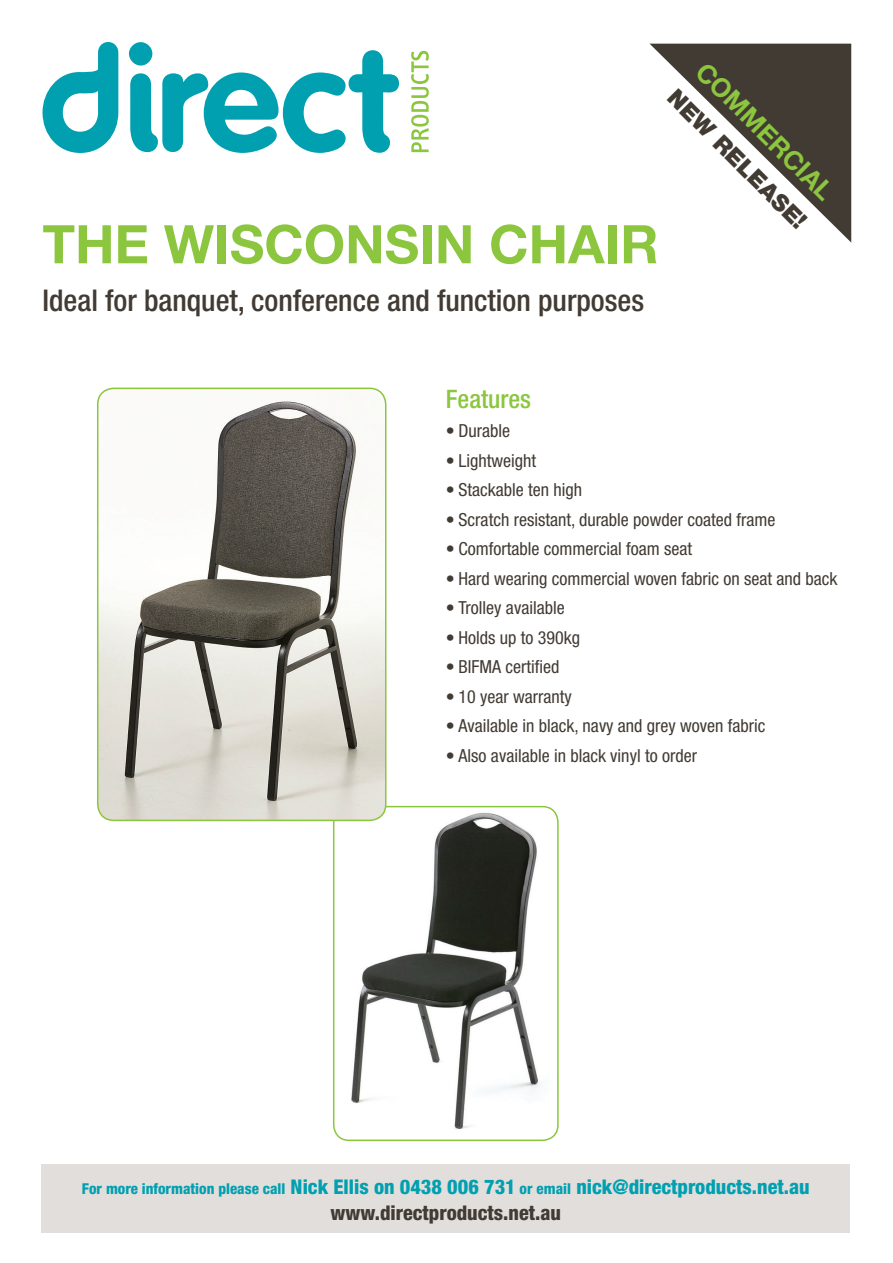
<style>
.page{position:relative;width:893px;height:1263px;background:#fff}
.page>*{position:absolute;margin:0;border:0;box-sizing:border-box;transform-origin:0 0}
.t1{font:700 53.25px "Helvetica Neue";color:#8bc63e}
.t2{font:500 condensed 30px "Helvetica Neue";color:#423b34}
.t3{font:700 25.95px "Helvetica Neue";color:#8bc63e}
.t4{font:500 condensed 25.5px "Helvetica Neue";color:#8bc63e}
.t5{font:900 23.4px "Helvetica Neue";color:#423b34}
.t6{font:800 condensed 20.25px/26.2px "Helvetica Neue";color:#00a0b0;text-align:center}
.t7{font:condensed 18px "Helvetica Neue";color:#423b34}
.t8{font:800 condensed 15px "Helvetica Neue";color:#00a0b0}
.s1{font-size:15px}
.s2{color:#423b34}
.s3{font-size:20.25px}
</style>
<div class="page">
<svg style="left:43px;top:42px;width:75px;height:111px"></svg>
<svg style="left:129px;top:42px;width:270px;height:111px"></svg>
<svg style="left:411px;top:51px;width:18px;height:101px"></svg>
<svg style="left:650px;top:44px;width:201px;height:199px"></svg>
<img style="left:334px;top:807px;width:224px;height:333px">
<div style="left:333px;top:806px;width:226px;height:335px;border:2px solid #8bc63e;border-radius:15px"></div>
<img style="left:98px;top:388px;width:288px;height:432px">
<div style="left:97px;top:388px;width:289px;height:433px;border:2px solid #8bc63e;border-radius:16px"></div>
<div style="left:41px;top:1165px;width:809px;height:68px;background:#e2dedc"></div>
<h1 class="t1" style="left:43px;top:203px;width:618px">THE WISCONSIN CHAIR</h1>
<h2 class="t2" style="left:43px;top:282px;width:603px">Ideal for banquet, conference and function purposes</h2>
<h3 class="t3" style="left:715px;top:53px;width:183px;rotate:45deg">COMMERCIAL</h3>
<p class="t5" style="left:681px;top:83px;width:187px;rotate:45deg">NEW RELEASE!</p>
<h3 class="t4" style="left:446px;top:383px;width:87px">Features</h3>
<p class="t7" style="left:446px;top:420px;width:66px">• Durable</p>
<p class="t7" style="left:446px;top:450px;width:92px">• Lightweight</p>
<p class="t7" style="left:446px;top:479px;width:138px">• Stackable ten high</p>
<p class="t7" style="left:446px;top:509px;width:331px">• Scratch resistant, durable powder coated frame</p>
<p class="t7" style="left:446px;top:538px;width:248px">• Comfortable commercial foam seat</p>
<p class="t7" style="left:446px;top:568px;width:393px">• Hard wearing commercial woven fabric on seat and back</p>
<p class="t7" style="left:446px;top:597px;width:120px">• Trolley available</p>
<p class="t7" style="left:446px;top:627px;width:136px">• Holds up to 390kg</p>
<p class="t7" style="left:446px;top:656px;width:115px">• BIFMA certified</p>
<p class="t7" style="left:446px;top:686px;width:127px">• 10 year warranty</p>
<p class="t7" style="left:446px;top:715px;width:321px">• Available in black, navy and grey woven fabric</p>
<p class="t7" style="left:446px;top:745px;width:253px">• Also available in black vinyl to order</p>
<p class="t6" style="left:82px;top:1173px;width:729px"><span class="s1">For more information please call</span> Nick Ellis on 0438 006 731 <span class="s1">or email</span> nick@directproducts.net.au <span class="s2">www.directproducts.net.au</span></p>
<p class="t8" style="left:87px;top:1179px;width:243px">For more information please ca l <span class="s3">Phil</span></p>
<p class="t6" style="left:421px;top:1173px;width:96px">12 357 499</p>
<p class="t6" style="left:576px;top:1173px;width:230px">phil@directproducts.net.au</p>
</div>
